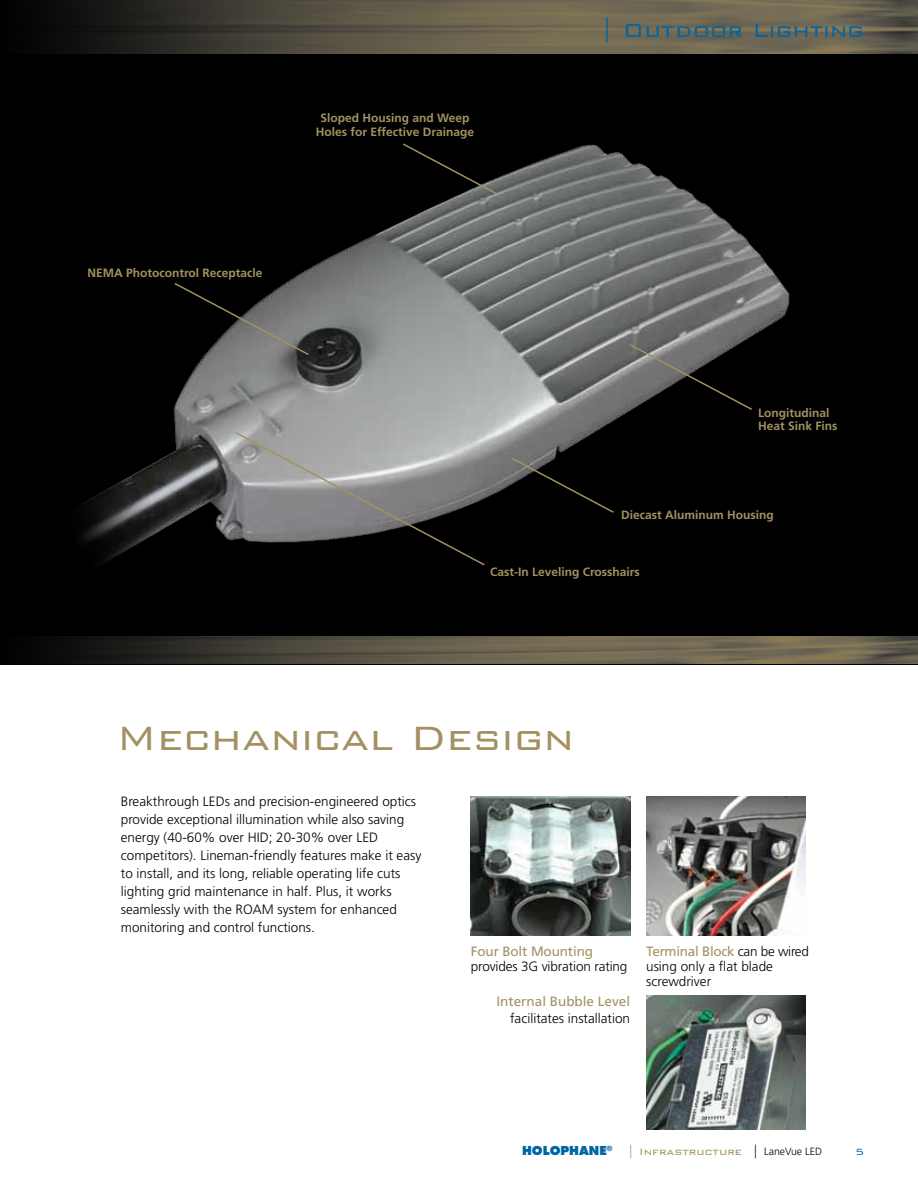
<style>
.page{position:relative;width:918px;height:1188px;background:#fff}
.page>*{position:absolute;margin:0;border:0;box-sizing:border-box;transform-origin:0 0}
.t1{font:300 45px "Bank Gothic";color:#a39161}
.t2{font:300 25.2px "Bank Gothic";color:#0065a4}
.t3{font:300 13.5px/18px "Frutiger";color:#000}
.t4{font:13.5px "Frutiger";color:#a39161}
.t5{font:300 12.45px "Bank Gothic";color:#a39161}
.t6{font:700 12px/13.5px "Frutiger";color:#a39161}
.t7{font:800 12px "Futura Std";color:#0065a4}
.t8{font:300 12px "Bank Gothic";color:#0065a4}
.s1{font-weight:400;color:#a39161}
.s2{font-size:13.5px}
.s3{font-size:13.5px;color:#000}
.s4{font-family:"Frutiger";font-size:10.5px;color:#000}
</style>
<div class="page">
<div style="left:0;top:0;width:918px;height:664px;background:#000"></div>
<img style="left:79px;top:144px;width:711px;height:419px">
<img style="left:48px;top:0;width:870px;height:54px">
<img style="left:48px;top:636px;width:870px;height:27px">
<svg style="left:510px;top:456px;width:105px;height:58px"></svg>
<svg style="left:401px;top:143px;width:100px;height:54px"></svg>
<svg style="left:173px;top:281px;width:137px;height:76px"></svg>
<svg style="left:628px;top:343px;width:126px;height:68px"></svg>
<svg style="left:234px;top:431px;width:252px;height:135px"></svg>
<img style="left:471px;top:796px;width:159px;height:140px">
<img style="left:646px;top:796px;width:160px;height:140px">
<img style="left:646px;top:996px;width:160px;height:134px">
<p class="t6" style="left:87px;top:266px;width:177px">NEMA Photocontrol Receptacle</p>
<p class="t6" style="left:316px;top:111px;width:160px;text-align:center">Sloped Housing and Weep<br>Holes for Effective Drainage</p>
<h2 class="t2" style="left:601px;top:11px;width:265px">| Outdoor Lighting</h2>
<p class="t6" style="left:758px;top:406px;width:81px">Longitudinal<br>Heat Sink Fins</p>
<p class="t6" style="left:621px;top:508px;width:154px">Diecast Aluminum Housing</p>
<p class="t6" style="left:490px;top:565px;width:151px">Cast-In Leveling Crosshairs</p>
<h1 class="t1" style="left:116px;top:704px;width:459px">Mechanical Design</h1>
<p class="t3" style="left:121px;top:793px;width:302px">Breakthrough LEDs and precision-engineered optics provide exceptional illumination while also saving energy (40-60% over HID; 20-30% over LED competitors). Lineman-friendly features make it easy to install, and its long, reliable operating life cuts lighting grid maintenance in half. Plus, it works seamlessly with the ROAM system for enhanced monitoring and control functions.</p>
<p class="t4" style="left:471px;top:943px;width:124px">Four Bolt Mounting</p>
<p class="t3" style="left:471px;top:957px;width:158px">provides 3G vibration rating</p>
<p class="t4" style="left:497px;top:994px;width:135px">Internal Bubble Level</p>
<p class="t3" style="left:510px;top:1009px;width:121px">facilitates installation</p>
<p class="t3" style="left:646px;top:944px;width:164px;line-height:15px"><span class="s1">Terminal Block</span> can be wired using only a flat blade screwdriver</p>
<p class="t7" style="left:522px;top:1143px;width:92px">HOLOPHANE<sup>®</sup></p>
<p class="t5" style="left:628px;top:1142px;width:196px"><span class="s2">|</span> Infrastructure <span class="s3">|</span> <span class="s4">LaneVue LED</span></p>
<p class="t8" style="left:855px;top:1143px;width:10px">5</p>
</div>
